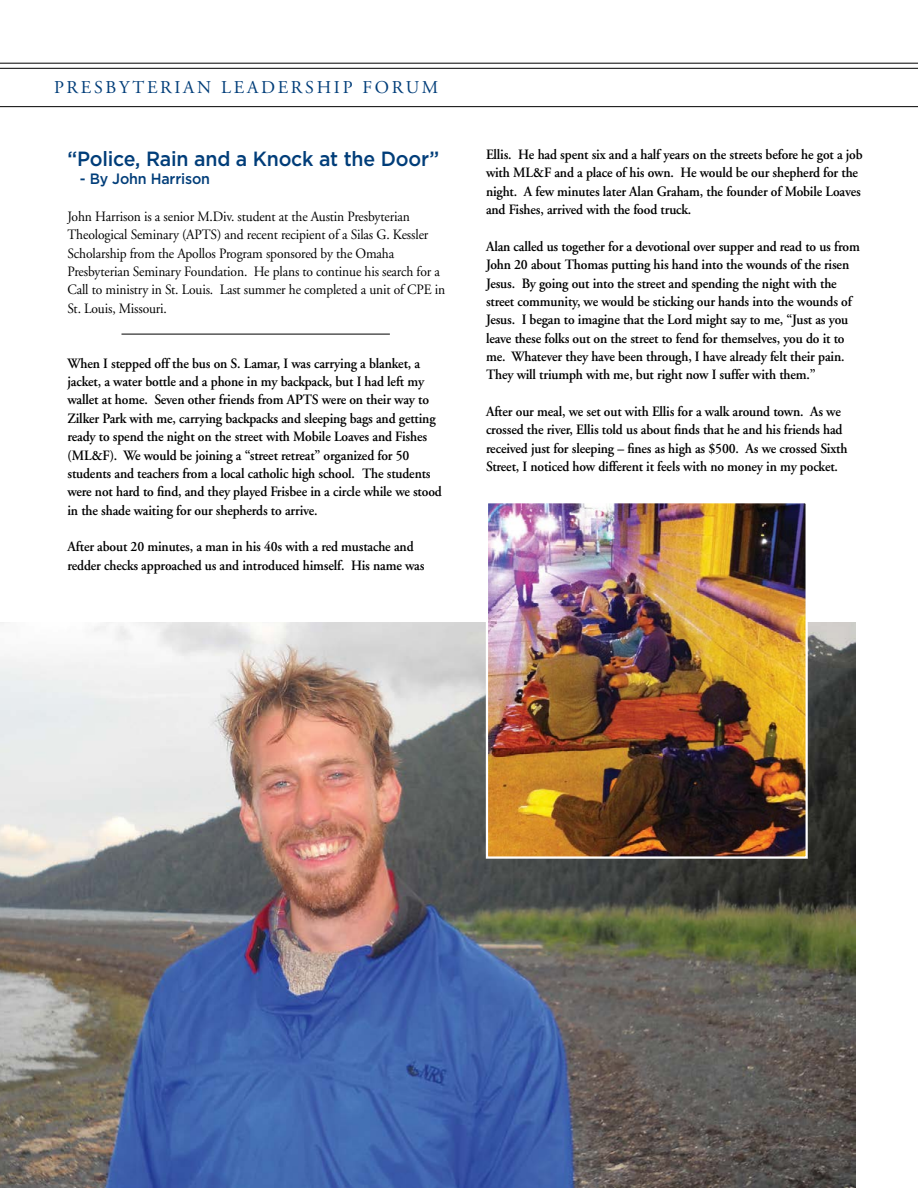
<style>
.page{position:relative;width:918px;height:1188px;background:#fff}
.page>*{position:absolute;margin:0;border:0;box-sizing:border-box;transform-origin:0 0}
.t1{font:500 20.55px "Gotham";letter-spacing:-.01em;color:#003d79;scale:.95 1}
.t2{font:18px "Adobe Garamond";letter-spacing:.15em;color:#003d79}
.t3{font:500 15px "Gotham";letter-spacing:-.01em;color:#003d79;scale:.95 1}
.t4{font:600 14.25px/18.3px "Adobe Garamond";letter-spacing:-.01em;color:#000;scale:.95 1}
.t5{font:14.25px/18.3px "Adobe Garamond";letter-spacing:-.01em;color:#000;scale:.95 1}
</style>
<div class="page">
<hr style="left:0;top:63px;width:918px;height:1px;background:#000">
<hr style="left:0;top:68px;width:918px;height:1px;background:#000">
<hr style="left:0;top:106px;width:918px;height:1px;background:#000">
<img style="left:0;top:622px;width:855px;height:566px">
<hr style="left:122px;top:334px;width:268px;height:1px;background:#000">
<img style="left:489px;top:504px;width:316px;height:352px">
<div style="left:486px;top:501px;width:322px;height:358px;border:2px solid #fff"></div>
<p class="t2" style="left:54px;top:78px;width:386px">PRESBYTERIAN LEADERSHIP FORUM</p>
<h1 class="t1" style="left:68px;top:147px;width:393px">“Police, Rain and a Knock at the Door”</h1>
<p class="t3" style="left:80px;top:170px;width:139px">- By John Harrison</p>
<p class="t5" style="left:68px;top:207px;width:399px">John Harrison is a senior M.Div. student at the Austin Presbyterian Theological Seminary (APTS) and recent recipient of a Silas G. Kessler Scholarship from the Apollos Program sponsored by the Omaha Presbyterian Seminary Foundation. He plans to continue his search for a Call to ministry in St. Louis. Last summer he completed a unit of CPE in St. Louis, Missouri.</p>
<p class="t4" style="left:68px;top:354px;width:396px">When I stepped off the bus on S. Lamar, I was carrying a blanket, a jacket, a water bottle and a phone in my backpack, but I had left my wallet at home. Seven other friends from APTS were on their way to Zilker Park with me, carrying backpacks and sleeping bags and getting ready to spend the night on the street with Mobile Loaves and Fishes (ML&amp;F). We would be joining a “street retreat” organized for 50 students and teachers from a local catholic high school. The students were not hard to find, and they played Frisbee in a circle while we stood in the shade waiting for our shepherds to arrive.</p>
<p class="t4" style="left:68px;top:538px;width:377px">After about 20 minutes, a man in his 40s with a red mustache and redder checks approached us and introduced himself. His name was</p>
<p class="t4" style="left:486px;top:146px;width:398px">Ellis. He had spent six and a half years on the streets before he got a job with ML&amp;F and a place of his own. He would be our shepherd for the night. A few minutes later Alan Graham, the founder of Mobile Loaves and Fishes, arrived with the food truck.</p>
<p class="t4" style="left:486px;top:237px;width:395px">Alan called us together for a devotional over supper and read to us from John 20 about Thomas putting his hand into the wounds of the risen Jesus. By going out into the street and spending the night with the street community, we would be sticking our hands into the wounds of Jesus. I began to imagine that the Lord might say to me, “Just as you leave these folks out on the street to fend for themselves, you do it to me. Whatever they have been through, I have already felt their pain.<br>They will triumph with me, but right now I suffer with them.”</p>
<p class="t4" style="left:486px;top:403px;width:382px">After our meal, we set out with Ellis for a walk around town. As we crossed the river, Ellis told us about finds that he and his friends had received just for sleeping – fines as high as $500. As we crossed Sixth Street, I noticed how different it feels with no money in my pocket.</p>
</div>
